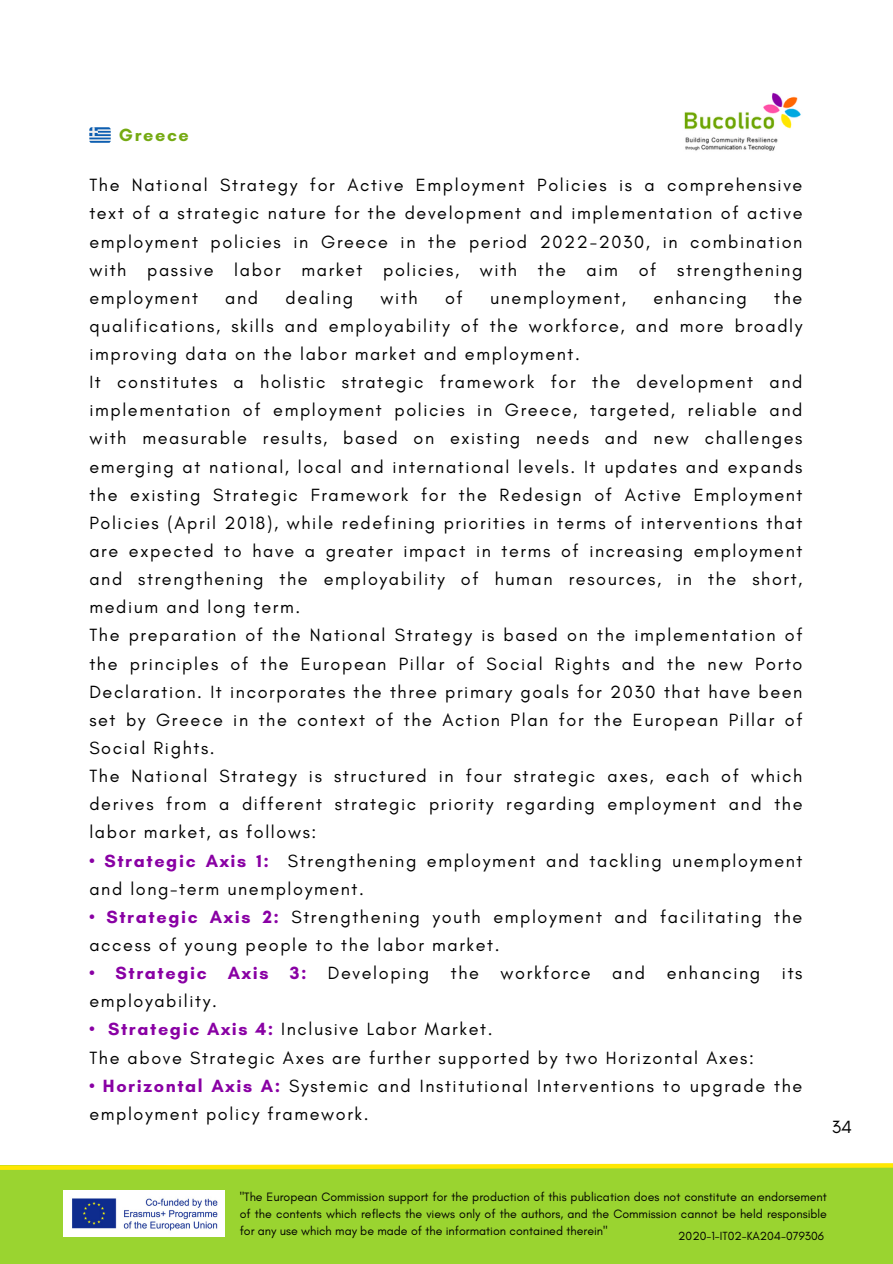
<style>
.page{position:relative;width:893px;height:1264px;background:#fff}
.page>*{position:absolute;margin:0;border:0;box-sizing:border-box;transform-origin:0 0}
.t1{font:18px/28.2px "Glacial Indifference";letter-spacing:.09em;color:#000}
.t2{font:700 18px "Glacial Indifference";letter-spacing:.09em;color:#75aa13}
.t3{font:12.3px/16.6px "Glacial Indifference";color:#000;text-align:justify}
.t4{font:12px "Glacial Indifference";color:#000}
.s1{font-weight:700;color:#8900a4}
</style>
<div class="page">
<img style="left:684px;top:92px;width:117px;height:59px">
<svg style="left:89px;top:127px;width:22px;height:16px"></svg>
<div style="left:0;top:1165px;width:892px;height:98px;background:#9ad430"></div>
<img style="left:63px;top:1190px;width:161px;height:46px">
<svg style="left:0;top:1163px;width:892px;height:7px"></svg>
<p class="t2" style="left:119px;top:124px;width:71px">Greece</p>
<p class="t1" style="left:89px;top:171px;width:714px;text-align:justify">The National Strategy for Active Employment Policies is a comprehensive text of a strategic nature for the development and implementation of active employment policies in Greece in the period 2022-2030, in combination with passive labor market policies, with the aim of strengthening employment</p>
<p class="t1" style="left:89px;top:283px;width:714px;text-indent:685px">the qualifications, skills and employability of the workforce, and more broadly improving data on the labor market and employment.<br>It constitutes a holistic strategic framework for the development and implementation of employment policies in Greece, targeted, reliable and with measurable results, based on existing needs and new challenges emerging at national, local and international levels. It updates and expands the existing Strategic Framework for the Redesign of Active Employment Policies (April 2018), while redefining priorities in terms of interventions that are expected to have a greater impact in terms of increasing employment and strengthening the employability of human resources, in the short, medium and long term.<br>The preparation of the National Strategy is based on the implementation of the principles of the European Pillar of Social Rights and the new Porto Declaration. It incorporates the three primary goals for 2030 that have been set by Greece in the context of the Action Plan for the European Pillar of Social Rights.<br>The National Strategy is structured in four strategic axes, each of which derives from a different strategic priority regarding employment and the labor market, as follows:</p>
<p class="t1" style="left:89px;top:846px;width:714px"><span class="s1">• Strategic Axis 1:</span> Strengthening employment and tackling unemployment and long-term unemployment.</p>
<p class="t1" style="left:89px;top:902px;width:714px"><span class="s1">• Strategic Axis 2:</span> Strengthening youth employment and facilitating the access of young people to the labor market.</p>
<p class="t1" style="left:89px;top:958px;width:714px"><span class="s1">• Strategic Axis 3:</span> Developing the workforce and enhancing its employability.</p>
<p class="t1" style="left:89px;top:1015px;width:666px"><span class="s1">• Strategic Axis 4:</span> Inclusive Labor Market.<br>The above Strategic Axes are further supported by two Horizontal Axes:</p>
<p class="t1" style="left:89px;top:1071px;width:714px"><span class="s1">• Horizontal Axis A:</span> Systemic and Institutional Interventions to upgrade the employment policy framework.</p>
<p class="t1" style="left:225px;top:283px;width:34px">and</p>
<p class="t1" style="left:285px;top:283px;width:69px">dealing</p>
<p class="t1" style="left:380px;top:283px;width:39px">with</p>
<p class="t1" style="left:445px;top:283px;width:19px">of</p>
<p class="t1" style="left:490px;top:283px;width:137px">unemployment,</p>
<p class="t1" style="left:653px;top:283px;width:95px">enhancing</p>
<p class="t1" style="left:831px;top:1112px;width:22px">34</p>
<p class="t3" style="left:240px;top:1188px;width:588px">"The European Commission support for the production of this publication does not constitute an endorsement of the contents which reflects the views only of the authors, and the Commission cannot be held responsible for any use which may be made of the information contained therein"</p>
<p class="t4" style="left:678px;top:1228px;width:147px">2020-1-IT02-KA204-079306</p>
</div>
